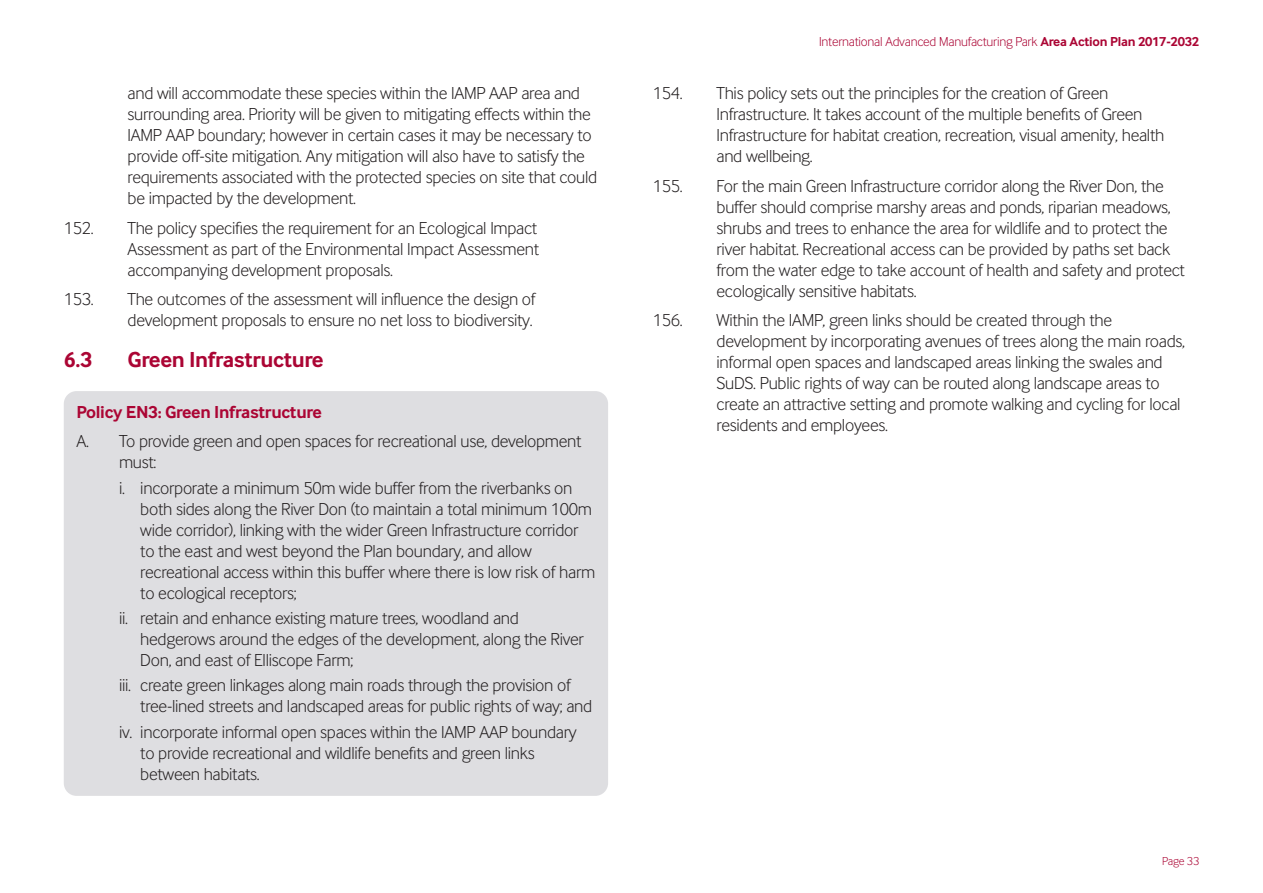
<style>
.page{position:relative;width:1263px;height:893px;background:#fff}
.page>*{position:absolute;margin:0;border:0;box-sizing:border-box;transform-origin:0 0}
.t1{font:700 22.5px "Inter Face Da Ma";letter-spacing:-.015em;color:#ab0534}
.t2{font:18px/21px "Inter Face Da Ma Lt";letter-spacing:-.015em;color:#231f20}
.t3{font:700 18px "Inter Face Da Ma";letter-spacing:-.015em;color:#ab0534}
.t4{font:13.5px "Inter Face Da Ma Lt";letter-spacing:-.015em;color:#ab0534}
.t5{font:12px "Inter Face Da Ma Lt";letter-spacing:-.015em;color:#ab0534}
.s1{font-family:"Inter Face Da Ma";font-weight:700}
</style>
<div class="page">
<div style="left:64px;top:391px;width:544px;height:405px;background:#dedee1;border-radius:13px"></div>
<p class="t2" style="left:128px;top:85px;width:471px">and will accommodate these species within the IAMP AAP area and surrounding area. Priority will be given to mitigating effects within the IAMP AAP boundary; however in certain cases it may be necessary to provide off-site mitigation. Any mitigation will also have to satisfy the requirements associated with the protected species on site that could be impacted by the development.</p>
<p class="t2" style="left:64px;top:219px;width:31px">152.</p>
<p class="t2" style="left:128px;top:219px;width:413px;text-align:justify">The policy specifies the requirement for an Ecological Impact Assessment as part of the Environmental Impact Assessment accompanying development proposals.</p>
<p class="t2" style="left:64px;top:291px;width:31px">153.</p>
<p class="t2" style="left:128px;top:291px;width:409px">The outcomes of the assessment will influence the design of development proposals to ensure no net loss to biodiversity.</p>
<p class="t1" style="left:64px;top:352px;width:30px">6.3</p>
<p class="t1" style="left:128px;top:352px;width:198px">Green Infrastructure</p>
<p class="t3" style="left:77px;top:406px;width:247px">Policy EN3: Green Infrastructure</p>
<p class="t2" style="left:119px;top:433px;width:464px;text-indent:-43px">A. To provide green and open spaces for recreational use, development must:</p>
<p class="t2" style="left:140px;top:479px;width:456px;text-indent:-21px">i. incorporate a minimum 50m wide buffer from the riverbanks on both sides along the River Don (to maintain a total minimum 100m wide corridor), linking with the wider Green Infrastructure corridor to the east and west beyond the Plan boundary, and allow recreational access within this buffer where there is low risk of harm to ecological receptors;</p>
<p class="t2" style="left:140px;top:609px;width:445px;text-indent:-21px">ii. retain and enhance existing mature trees, woodland and hedgerows around the edges of the development, along the River<br>Don, and east of Elliscope Farm;</p>
<p class="t2" style="left:140px;top:677px;width:453px;text-indent:-21px">iii. create green linkages along main roads through the provision of tree-lined streets and landscaped areas for public rights of way; and</p>
<p class="t2" style="left:140px;top:723px;width:438px;text-indent:-21px">iv. incorporate informal open spaces within the IAMP AAP boundary to provide recreational and wildlife benefits and green links between habitats.</p>
<p class="t4" style="left:819px;top:37px;width:381px">International Advanced Manufacturing Park <span class="s1">Area Action Plan 2017-2032</span></p>
<p class="t2" style="left:653px;top:85px;width:31px">154.</p>
<p class="t2" style="left:716px;top:85px;width:449px">This policy sets out the principles for the creation of Green Infrastructure. It takes account of the multiple benefits of Green Infrastructure for habitat creation, recreation, visual amenity, health and wellbeing.</p>
<p class="t2" style="left:653px;top:177px;width:31px">155.</p>
<p class="t2" style="left:716px;top:177px;width:470px">For the main Green Infrastructure corridor along the River Don, the buffer should comprise marshy areas and ponds, riparian meadows, shrubs and trees to enhance the area for wildlife and to protect the river habitat. Recreational access can be provided by paths set back from the water edge to take account of health and safety and protect ecologically sensitive habitats.</p>
<p class="t2" style="left:653px;top:312px;width:31px">156.</p>
<p class="t2" style="left:716px;top:312px;width:470px">Within the IAMP, green links should be created through the development by incorporating avenues of trees along the main roads, informal open spaces and landscaped areas linking the swales and SuDS. Public rights of way can be routed along landscape areas to create an attractive setting and promote walking and cycling for local residents and employees.</p>
<p class="t5" style="left:1162px;top:857px;width:39px">Page 33</p>
</div>
